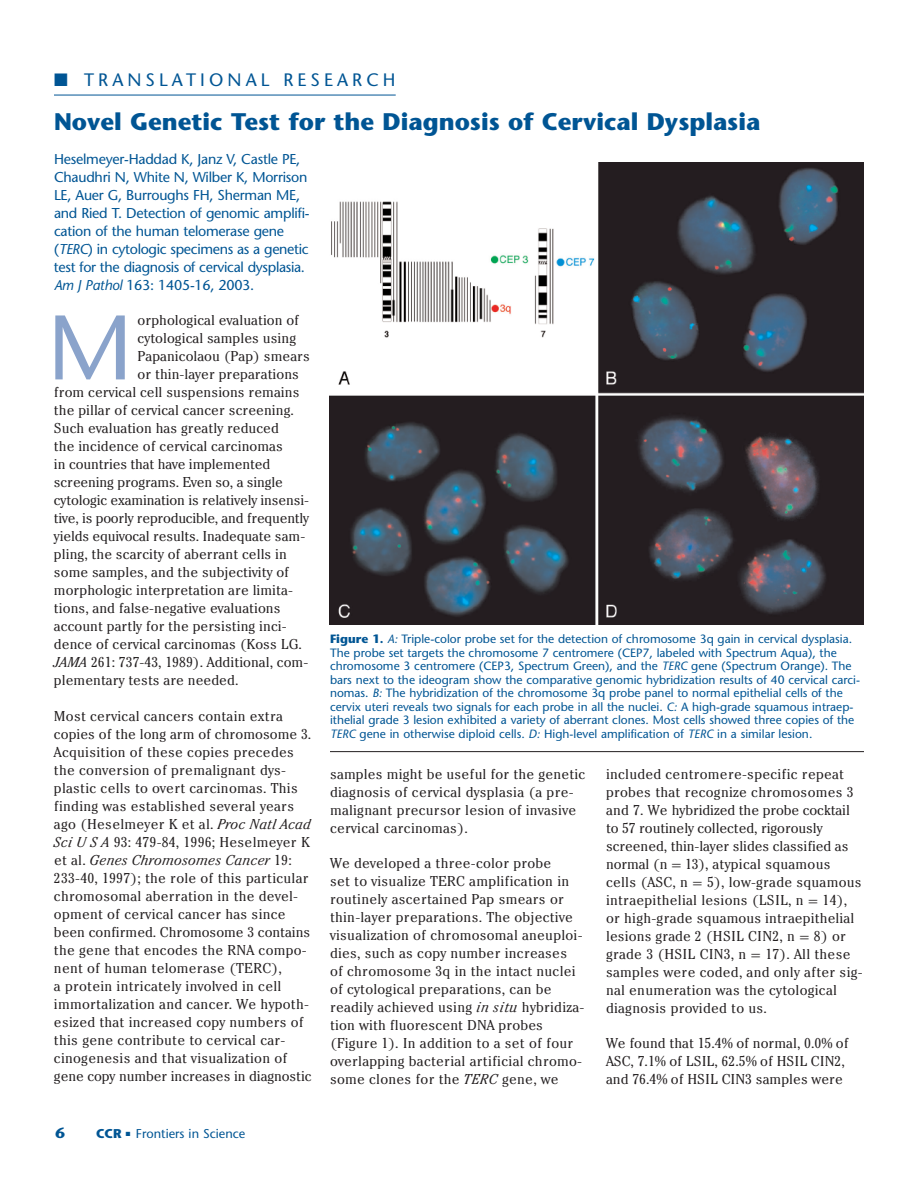
<style>
.page{position:relative;width:918px;height:1188px;background:#fff}
.page>*{position:absolute;margin:0;border:0;box-sizing:border-box;transform-origin:0 0}
.t1{font:91.35px "Stone Sans";color:#8aa3cb}
.t2{font:700 24px "Stone Sans";color:#005594}
.t3{font:18px "Stone Sans";letter-spacing:.23em;color:#005594}
.t4{font:700 15px "Stone Sans";color:#005594}
.t5{font:300 condensed 14.25px/18px "Cheltenham";letter-spacing:.01em;color:#231f20;scale:1.24 1}
.t6{font:14.25px/18px "Stone Sans";letter-spacing:-.015em;color:#005594}
.t7{font:300 condensed 14.25px "Cheltenham";letter-spacing:-.01em;color:#231f20;scale:1.24 1}
.t8{font:300 condensed 14.25px "Cheltenham";letter-spacing:-.015em;color:#231f20;scale:1.24 1}
.t9{font:12.75px "Stone Sans";color:#005594}
.t10{font:12px/13.5px "Stone Sans";color:#005594}
.s1{font-style:italic}
.s2{font-weight:700}
</style>
<div class="page">
<hr style="left:54px;top:95px;width:342px;height:1px;background:#005594">
<img style="left:329px;top:162px;width:535px;height:462px">
<hr style="left:330px;top:751px;width:534px;height:1px;background:#231f20">
<p class="t3" style="left:54px;top:72px;width:343px">■ TRANSLATIONAL RESEARCH</p>
<h2 class="t2" style="left:54px;top:113px;width:708px">Novel Genetic Test for the Diagnosis of Cervical Dysplasia</h2>
<p class="t6" style="left:54px;top:151px;width:257px">Heselmeyer-Haddad K, Janz V, Castle PE, Chaudhri N, White N, Wilber K, Morrison LE, Auer G, Burroughs FH, Sherman ME, and Ried T. Detection of genomic amplifi&shy;cation of the human telomerase gene (<span class="s1">TERC</span>) in cytologic specimens as a genetic test for the diagnosis of cervical dysplasia.<br><span class="s1">Am J Pathol</span> 163: 1405-16, 2003.</p>
<h1 class="t1" style="left:48px;top:312px;width:86px">M</h1>
<p class="t5" style="left:138px;top:313px;width:132px">orphological evaluation of</p>
<p class="t5" style="left:138px;top:331px;width:129px">cytological samples using</p>
<p class="t5" style="left:138px;top:349px;width:141px">Papanicolaou (Pap) smears</p>
<p class="t5" style="left:138px;top:367px;width:132px">or thin-layer preparations</p>
<p class="t5" style="left:54px;top:385px;width:200px">from cervical cell suspensions remains</p>
<p class="t5" style="left:54px;top:403px;width:195px">the pillar of cervical cancer screening.</p>
<p class="t5" style="left:54px;top:421px;width:183px">Such evaluation has greatly reduced</p>
<p class="t5" style="left:54px;top:439px;width:186px">the incidence of cervical carcinomas</p>
<p class="t7" style="left:54px;top:459px;width:176px">in countries that have implemented</p>
<p class="t7" style="left:54px;top:477px;width:186px">screening programs. Even so, a single</p>
<p class="t7" style="left:54px;top:495px;width:207px">cytologic examination is relatively insensi-</p>
<p class="t8" style="left:54px;top:513px;width:207px">tive, is poorly reproducible, and frequently</p>
<p class="t7" style="left:54px;top:531px;width:204px">yields equivocal results. Inadequate sam-</p>
<p class="t5" style="left:54px;top:547px;width:189px">pling, the scarcity of aberrant cells in</p>
<p class="t5" style="left:54px;top:565px;width:191px">some samples, and the subjectivity of</p>
<p class="t5" style="left:54px;top:583px;width:194px">morphologic interpretation are limita-</p>
<p class="t5" style="left:54px;top:601px;width:184px">tions, and false-negative evaluations</p>
<p class="t5" style="left:54px;top:619px;width:189px">account partly for the persisting inci-</p>
<p class="t5" style="left:54px;top:637px;width:201px">dence of cervical carcinomas (Koss LG.</p>
<p class="t5" style="left:54px;top:655px;width:207px"><span class="s1">JAMA</span> 261: 737-43, 1989). Additional, com-</p>
<p class="t5" style="left:54px;top:673px;width:150px">plementary tests are needed.</p>
<p class="t5" style="left:54px;top:709px;width:209px">Most cervical cancers contain extra copies of the long arm of chromosome 3.<br>Acquisition of these copies precedes the conversion of premalignant dys&shy;plastic cells to overt carcinomas. This finding was established several years ago (Heselmeyer K et al. <span class="s1">Proc Natl Acad Sci U S A</span> 93: 479-84, 1996; Heselmeyer K et al. <span class="s1">Genes Chromosomes Cancer</span> 19:<br>233-40, 1997); the role of this particular chromosomal aberration in the devel&shy;opment of cervical cancer has since been confirmed. Chromosome 3 contains the gene that encodes the RNA compo&shy;nent of human telomerase (TERC),<br>a protein intricately involved in cell immortalization and cancer. We hypoth&shy;esized that increased copy numbers of this gene contribute to cervical car&shy;cinogenesis and that visualization of gene copy number increases in diagnostic</p>
<p class="t10" style="left:330px;top:634px;width:532px"><span class="s2">Figure 1.</span> <span class="s1">A:</span> Triple-color probe set for the detection of chromosome 3q gain in cervical dysplasia.<br>The probe set targets the chromosome 7 centromere (CEP7, labeled with Spectrum Aqua), the chromosome 3 centromere (CEP3, Spectrum Green), and the <span class="s1">TERC</span> gene (Spectrum Orange). The bars next to the ideogram show the comparative genomic hybridization results of 40 cervical carci&shy;nomas. <span class="s1">B:</span> The hybridization of the chromosome 3q probe panel to normal epithelial cells of the cervix uteri reveals two signals for each probe in all the nuclei. <span class="s1">C:</span> A high-grade squamous intraep&shy;ithelial grade 3 lesion exhibited a variety of aberrant clones. Most cells showed three copies of the <span class="s1">TERC</span> gene in otherwise diploid cells. <span class="s1">D:</span> High-level amplification of <span class="s1">TERC</span> in a similar lesion.</p>
<p class="t5" style="left:606px;top:766px;width:209px">included centromere-specific repeat probes that recognize chromosomes 3 and 7. We hybridized the probe cocktail to 57 routinely collected, rigorously screened, thin-layer slides classified as normal (n = 13), atypical squamous cells (ASC, n = 5), low-grade squamous intraepithelial lesions (LSIL, n = 14), or high-grade squamous intraepithelial lesions grade 2 (HSIL CIN2, n = 8) or grade 3 (HSIL CIN3, n = 17). All these samples were coded, and only after sig&shy;nal enumeration was the cytological diagnosis provided to us.</p>
<p class="t5" style="left:606px;top:1036px;width:197px">We found that 15.4% of normal, 0.0% of<br>ASC, 7.1% of LSIL, 62.5% of HSIL CIN2, and 76.4% of HSIL CIN3 samples were</p>
<p class="t5" style="left:330px;top:766px;width:207px">samples might be useful for the genetic diagnosis of cervical dysplasia (a pre&shy;malignant precursor lesion of invasive cervical carcinomas).</p>
<p class="t5" style="left:330px;top:856px;width:207px">We developed a three-color probe<br>set to visualize TERC amplification in routinely ascertained Pap smears or thin-layer preparations. The objective visualization of chromosomal aneuploi&shy;dies, such as copy number increases<br>of chromosome 3q in the intact nuclei of cytological preparations, can be readily achieved using <span class="s1">in situ</span> hybridiza&shy;tion with fluorescent DNA probes (Figure 1). In addition to a set of four overlapping bacterial artificial chromo&shy;some clones for the <span class="s1">TERC</span> gene, we</p>
<p class="t4" style="left:56px;top:1126px;width:11px">6</p>
<p class="t9" style="left:96px;top:1128px;width:151px"><span class="s2">CCR</span> ■ Frontiers in Science</p>
</div>
